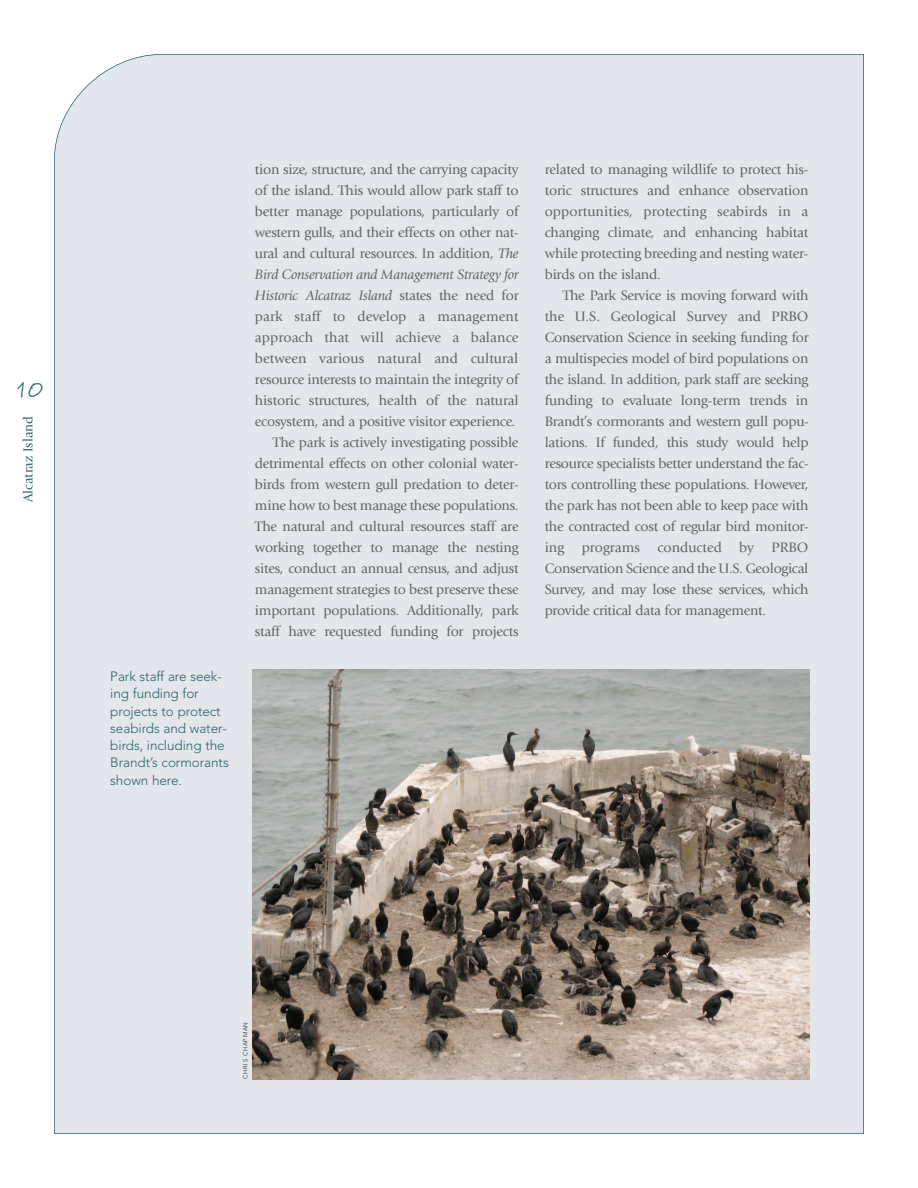
<style>
.page{position:relative;width:918px;height:1188px;background:#fff}
.page>*{position:absolute;margin:0;border:0;box-sizing:border-box;transform-origin:0 0}
.t1{font:22.5px "Marydale";color:#2a6473}
.t2{font:14.25px/21px "Giovanni";letter-spacing:-.015em;color:#636366;text-align:justify}
.t3{font:300 13.5px/17.2px "Avenir";letter-spacing:-.005em;color:#2a6473}
.t4{font:13.5px "Giovanni";color:#2a6473}
.t5{font:300 6px "Avenir";letter-spacing:.105em;color:#231f20}
.s1{font-style:italic}
</style>
<div class="page">
<div style="left:54px;top:54px;width:810px;height:1080px;background:#e3e6ea"></div>
<img style="left:253px;top:669px;width:557px;height:411px">
<h1 class="t1" style="left:14px;top:377px;width:30px">10</h1>
<p class="t4" style="left:23px;top:502px;width:88px;rotate:-90deg">Alcatraz Island</p>
<p class="t3" style="left:110px;top:669px;width:120px">Park staff are seek&shy;ing funding for projects to protect seabirds and water&shy;birds, including the<br>Brandt’s cormorants shown here.</p>
<p class="t2" style="left:255px;top:160px;width:265px;text-align:right">tion size, structure, and the carrying capacity of the island. This would allow park staff to better manage populations, particularly of western gulls, and their effects on other nat&shy;ural and cultural resources. In addition, <span class="s1">The Bird Conservation and Management Strategy for Historic Alcatraz Island</span> states the need for park staff to develop a management approach that will achieve a balance between various natural and cultural resource interests to maintain the integrity of historic structures, health of the natural ecosystem, and a positive visitor experience.<br>The park is actively investigating possible detrimental effects on other colonial water&shy;birds from western gull predation to deter&shy;mine how to best manage these populations.<br>The natural and cultural resources staff are working together to manage the nesting sites, conduct an annual census, and adjust management strategies to best preserve these important populations. Additionally, park staff have requested funding for projects</p>
<p class="t2" style="left:545px;top:160px;width:265px">related to managing wildlife to protect his&shy;toric structures and enhance observation opportunities, protecting seabirds in a changing climate, and enhancing habitat while protecting breeding and nesting water&shy;birds on the island.</p>
<p class="t2" style="left:545px;top:286px;width:266px;text-indent:18px">The Park Service is moving forward with the U.S. Geological Survey and PRBO Conservation Science in seeking funding for a multispecies model of bird populations on the island. In addition, park staff are seeking funding to evaluate long-term trends in Brandt’s cormorants and western gull popu&shy;lations. If funded, this study would help resource specialists better understand the fac&shy;tors controlling these populations. However, the park has not been able to keep pace with the contracted cost of regular bird monitor&shy;ing programs conducted by PRBO Conservation Science and the U.S. Geological Survey, and may lose these services, which provide critical data for management.</p>
<p class="t5" style="left:243px;top:1078px;width:58px;rotate:-90deg">CHRIS CHAPMAN</p>
</div>
